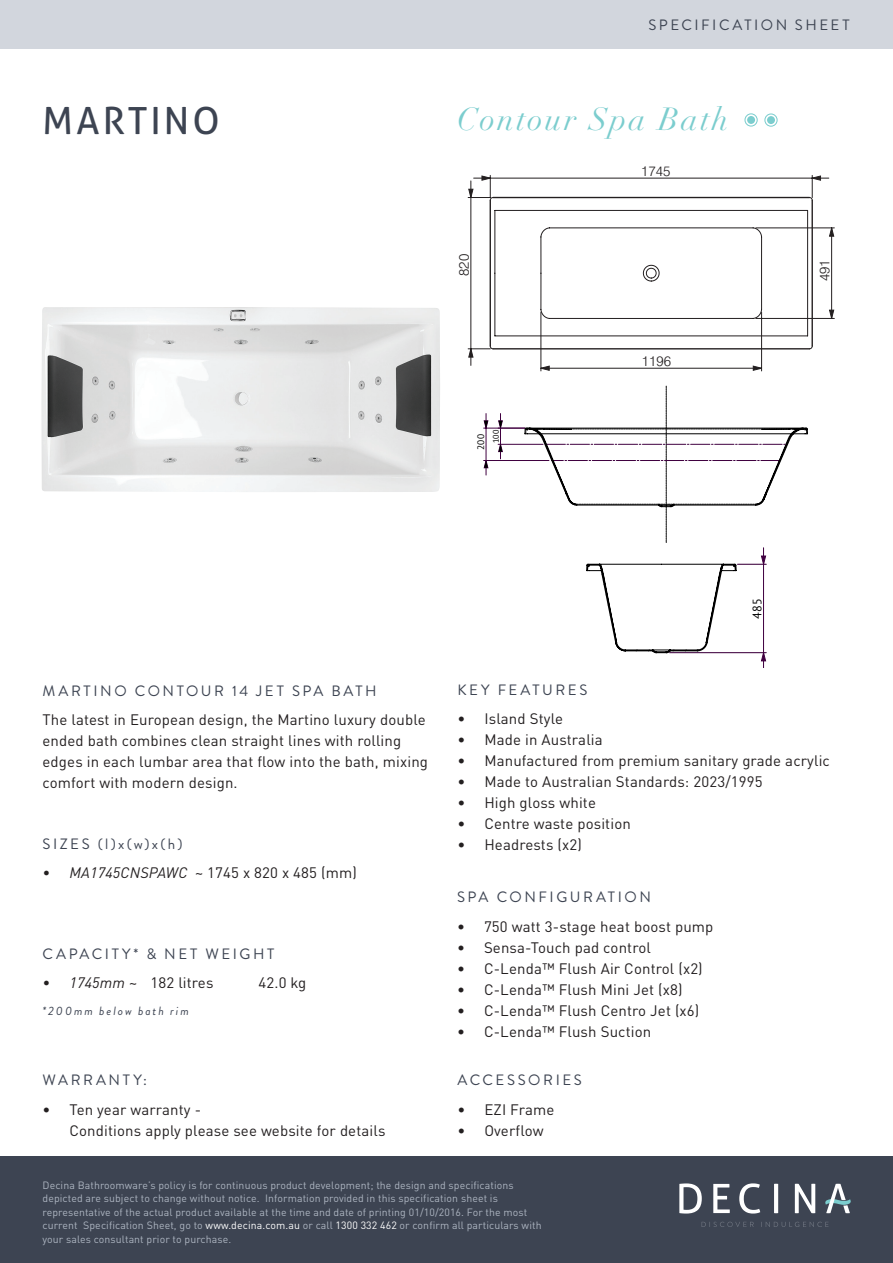
<style>
.page{position:relative;width:893px;height:1263px;background:#fff}
.page>*{position:absolute;margin:0;border:0;box-sizing:border-box;transform-origin:0 0}
.Top_Header{font:37.5px "Aller";letter-spacing:.08em;color:#3d4452}
.Name_of_product_segm{font:italic 31.5px "Didot LT Std";letter-spacing:.065em;color:#7bcdce}
.body{font:15px/21px "DIN Pro";letter-spacing:.01em;color:#231f20}
.Header_2{font:15px "Brandon Grotesque";letter-spacing:.17em;color:#3d4452}
.Header_Style{font:15px "Brandon Grotesque";letter-spacing:.17em;color:#3d4452}
.t1{font:300 13.8px "Swiss 721 BT";color:#231f20}
.t2{font:12.3px "PT Sans";color:#000}
.body-2{font:italic 12px "Brandon Grotesque";letter-spacing:.16em;color:#3d4452}
.Bottom_Footer{font:10.5px/13.5px "DIN Pro";letter-spacing:.01em;color:#adb5c1}
.t3{font:9.3px "PT Sans";color:#000}
.t4{font:8.1px "PT Sans";color:#000}
.s1{font-style:italic}
.s2{color:#fff}
</style>
<div class="page">
<div style="left:0;top:1157px;width:893px;height:106px;background:#3d4452"></div>
<div style="left:0;top:0;width:893px;height:49px;background:#d2d6dd"></div>
<img style="left:41px;top:307px;width:399px;height:185px">
<svg style="left:701px;top:1222px;width:53px;height:5px"></svg>
<svg style="left:761px;top:1222px;width:67px;height:5px"></svg>
<svg style="left:679px;top:1183px;width:23px;height:30px"></svg>
<svg style="left:713px;top:1184px;width:17px;height:29px"></svg>
<svg style="left:739px;top:1183px;width:21px;height:30px"></svg>
<svg style="left:774px;top:1184px;width:4px;height:29px"></svg>
<svg style="left:795px;top:1184px;width:20px;height:29px"></svg>
<svg style="left:825px;top:1184px;width:26px;height:29px"></svg>
<svg style="left:470px;top:177px;width:364px;height:194px"></svg>
<hr style="left:471px;top:197px;width:1px;height:152px;background:#231f20">
<hr style="left:756px;top:228px;width:78px;height:1px;background:#231f20">
<hr style="left:756px;top:318px;width:78px;height:1px;background:#231f20">
<hr style="left:541px;top:312px;width:1px;height:59px;background:#231f20">
<hr style="left:761px;top:312px;width:1px;height:59px;background:#231f20">
<svg style="left:829px;top:228px;width:5px;height:90px"></svg>
<svg style="left:541px;top:366px;width:221px;height:4px"></svg>
<hr style="left:811px;top:200px;width:2px;height:146px;background:#231f20">
<svg style="left:809px;top:345px;width:4px;height:5px"></svg>
<svg style="left:468px;top:175px;width:361px;height:26px"></svg>
<hr style="left:490px;top:200px;width:1px;height:146px;background:#231f20">
<svg style="left:468px;top:345px;width:26px;height:20px"></svg>
<hr style="left:493px;top:348px;width:316px;height:1px;background:#231f20">
<svg style="left:494px;top:210px;width:314px;height:127px"></svg>
<hr style="left:484px;top:428px;width:41px;height:1px;background:#400040">
<hr style="left:484px;top:460px;width:65px;height:1px;background:#400040">
<svg style="left:484px;top:413px;width:4px;height:62px"></svg>
<svg style="left:498px;top:386px;width:310px;height:282px"></svg>
<svg style="left:744px;top:113px;width:14px;height:14px"></svg>
<svg style="left:764px;top:113px;width:14px;height:14px"></svg>
<p class="Top_Header" style="left:43px;top:98px;width:179px">MARTINO</p>
<p class="Header_Style" style="left:648px;top:14px;width:203px">SPECIFICATION SHEET</p>
<p class="Name_of_product_segm" style="left:457px;top:100px;width:273px">Contour Spa Bath</p>
<p class="t1" style="left:456px;top:276px;width:24px;rotate:-90deg">820</p>
<p class="t3" style="left:475px;top:450px;width:17px;rotate:-90deg">200</p>
<p class="t4" style="left:491px;top:443px;width:15px;rotate:-90deg">100</p>
<p class="t1" style="left:641px;top:163px;width:31px">1745</p>
<p class="t1" style="left:642px;top:353px;width:31px">1196</p>
<p class="t1" style="left:816px;top:281px;width:24px;rotate:-90deg">491</p>
<p class="Header_2" style="left:43px;top:680px;width:336px">MARTINO CONTOUR 14 JET SPA BATH</p>
<p class="body" style="left:43px;top:708px;width:387px">The latest in European design, the Martino luxury double ended bath combines clean straight lines with rolling edges in each lumbar area that flow into the bath, mixing comfort with modern design.</p>
<p class="Header_2" style="left:43px;top:833px;width:141px">SIZES (l)x(w)x(h)</p>
<p class="body" style="left:43px;top:861px;width:316px"><span class="s1">• MA1745CNSPAWC</span> ~ 1745 x 820 x 485 (mm)</p>
<p class="Header_2" style="left:43px;top:943px;width:233px">CAPACITY* &amp; NET WEIGHT</p>
<p class="body" style="left:43px;top:971px;width:172px"><span class="s1">• 1745mm</span> ~ 182 litres</p>
<p class="body" style="left:259px;top:971px;width:49px">42.0 kg</p>
<p class="body-2" style="left:43px;top:1003px;width:148px">*200mm below bath rim</p>
<p class="Header_2" style="left:43px;top:1070px;width:106px">WARRANTY:</p>
<p class="body" style="left:70px;top:1097px;width:317px;text-indent:-27px">• Ten year warranty -<br>Conditions apply please see website for details</p>
<p class="t2" style="left:749px;top:619px;width:22px;rotate:-90deg">485</p>
<p class="Header_2" style="left:457px;top:679px;width:131px">KEY FEATURES</p>
<p class="body" style="left:457px;top:707px;width:107px">• Island Style</p>
<p class="body" style="left:457px;top:728px;width:147px">• Made in Australia</p>
<p class="body" style="left:457px;top:749px;width:374px">• Manufactured from premium sanitary grade acrylic</p>
<p class="body" style="left:457px;top:770px;width:307px">• Made to Australian Standards: 2023/1995</p>
<p class="body" style="left:457px;top:791px;width:140px">• High gloss white</p>
<p class="body" style="left:457px;top:812px;width:175px">• Centre waste position</p>
<p class="body" style="left:457px;top:833px;width:126px">• Headrests (x2)</p>
<p class="Header_2" style="left:457px;top:887px;width:195px">SPA CONFIGURATION</p>
<p class="body" style="left:457px;top:914px;width:258px">• 750 watt 3-stage heat boost pump</p>
<p class="body" style="left:457px;top:935px;width:195px">• Sensa-Touch pad control</p>
<p class="body" style="left:457px;top:956px;width:247px">• C-Lenda™ Flush Air Control (x2)</p>
<p class="body" style="left:457px;top:977px;width:227px">• C-Lenda™ Flush Mini Jet (x8)</p>
<p class="body" style="left:457px;top:998px;width:244px">• C-Lenda™ Flush Centro Jet (x6)</p>
<p class="body" style="left:457px;top:1019px;width:196px">• C-Lenda™ Flush Suction</p>
<p class="Header_2" style="left:457px;top:1070px;width:126px">ACCESSORIES</p>
<p class="body" style="left:457px;top:1097px;width:98px">• EZI Frame</p>
<p class="body" style="left:457px;top:1118px;width:88px">• Overflow</p>
<p class="Bottom_Footer" style="left:43px;top:1177px;width:501px">Decina Bathroomware’s policy is for continuous product development; the design and specifications depicted are subject to change without notice. Information provided in this specification sheet is representative of the actual product available at the time and date of printing 01/10/2016. For the most current Specification Sheet, go to <span class="s2">www.decina.com.au</span> or call <span class="s2">1300 332 462</span> or confirm all particulars with your sales consultant prior to purchase.</p>
</div>
